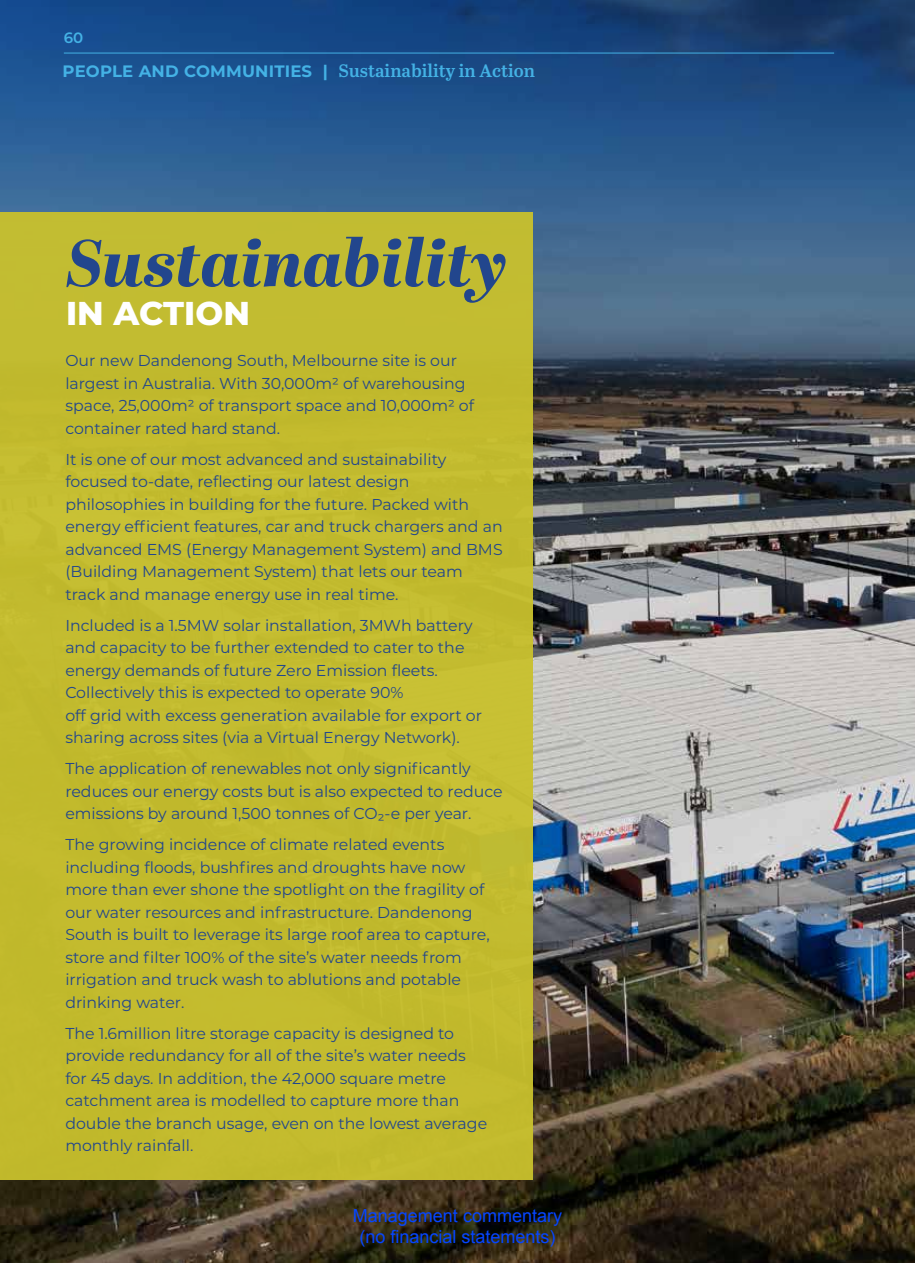
<style>
.page{position:relative;width:915px;height:1263px;background:#fff}
.page>*{position:absolute;margin:0;border:0;box-sizing:border-box;transform-origin:0 0}
.t1{font:italic 800 66px "Abril Display";letter-spacing:-.005em;color:#22468d}
.t2{font:800 33px "Montserrat";color:#fff}
.t3{font:600 18px "Abril Text";color:#44b2e5}
.t4{font:18px/21.6px "Arial";color:#0545ff;text-align:center}
.t5{font:15.75px/22.5px "Montserrat";color:#22468d}
.t6{font:600 15px "Montserrat";color:#44b2e5}
.s1{font-family:"Montserrat";font-weight:700;font-size:16.5px}
</style>
<div class="page">
<img style="left:0;top:368px;width:914px;height:895px">
<svg style="left:0;top:0;width:914px;height:368px;background:#2c5889"></svg>
<div style="left:0;top:213px;width:532px;height:967px;background:#c2bb2e"></div>
<hr style="left:64px;top:53px;width:769px;height:1px;background:#44b2e5">
<p class="t6" style="left:64px;top:27px;width:21px">60</p>
<p class="t3" style="left:63px;top:57px;width:474px"><span class="s1">PEOPLE AND COMMUNITIES |</span> Sustainability in Action</p>
<h1 class="t1" style="left:66px;top:216px;width:442px">Sustainability</h1>
<h2 class="t2" style="left:66px;top:289px;width:185px">IN ACTION</h2>
<p class="t5" style="left:65px;top:349px;width:410px">Our new Dandenong South, Melbourne site is our largest in Australia. With 30,000m2 of warehousing space, 25,000m2 of transport space and 10,000m2 of container rated hard stand.</p>
<p class="t5" style="left:65px;top:447px;width:438px">It is one of our most advanced and sustainability focused to-date, reflecting our latest design philosophies in building for the future. Packed with energy efficient features, car and truck chargers and an advanced EMS (Energy Management System) and BMS (Building Management System) that lets our team track and manage energy use in real time.</p>
<p class="t5" style="left:65px;top:613px;width:418px">Included is a 1.5MW solar installation, 3MWh battery and capacity to be further extended to cater to the energy demands of future Zero Emission fleets.<br>Collectively this is expected to operate 90%<br>off grid with excess generation available for export or sharing across sites (via a Virtual Energy Network).</p>
<p class="t5" style="left:65px;top:757px;width:439px">The application of renewables not only significantly reduces our energy costs but is also expected to reduce emissions by around 1,500 tonnes of CO2-e per year.</p>
<p class="t5" style="left:65px;top:833px;width:426px">The growing incidence of climate related events including floods, bushfires and droughts have now more than ever shone the spotlight on the fragility of our water resources and infrastructure. Dandenong South is built to leverage its large roof area to capture, store and filter 100% of the site’s water needs from irrigation and truck wash to ablutions and potable drinking water.</p>
<p class="t5" style="left:65px;top:1021px;width:423px">The 1.6million litre storage capacity is designed to provide redundancy for all of the site’s water needs for 45 days. In addition, the 42,000 square metre catchment area is modelled to capture more than double the branch usage, even on the lowest average monthly rainfall.</p>
<p class="t4" style="left:353px;top:1205px;width:211px">Management commentary (no financial statements)</p>
</div>
